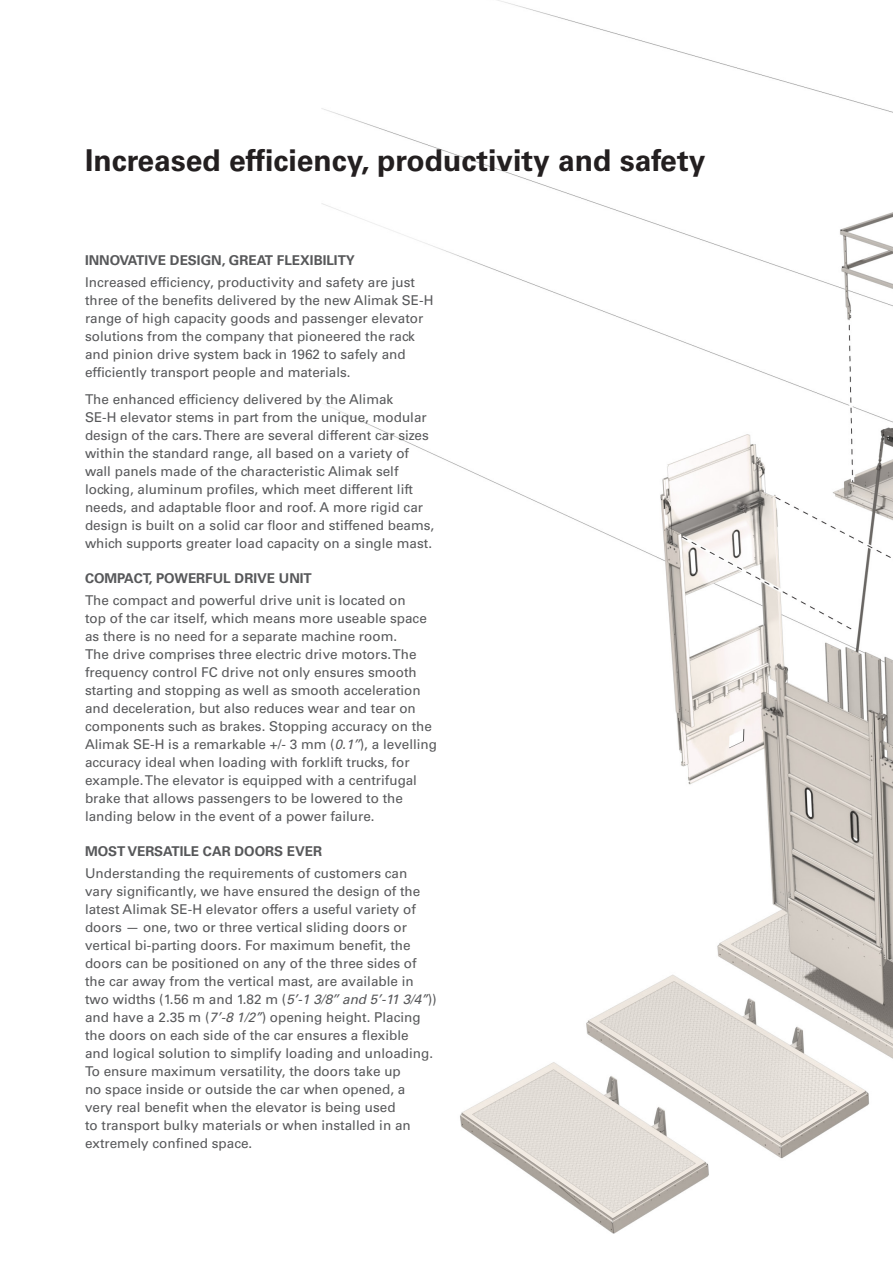
<style>
.page{position:relative;width:893px;height:1263px;background:#fff}
.page>*{position:absolute;margin:0;border:0;box-sizing:border-box;transform-origin:0 0}
.t1{font:700 30px "Univers LT Std";color:#231f20}
.Regular_text{font:13.5px/18px "Univers LT Std";color:#57585a}
.Headline{font:700 13.5px "Univers LT Std";color:#57585a}
.s1{font-style:italic}
</style>
<div class="page">
<img style="left:321px;top:0;width:572px;height:1234px">
<p class="t1" style="left:85px;top:142px;width:622px">Increased efficiency, productivity and safety</p>
<p class="Headline" style="left:85px;top:252px;width:271px">INNOVATIVE DESIGN, GREAT FLEXIBILITY</p>
<p class="Regular_text" style="left:85px;top:273px;width:350px">Increased efficiency, productivity and safety are just three of the benefits delivered by the new Alimak SE-H range of high capacity goods and passenger elevator solutions from the company that pioneered the rack and pinion drive system back in 1962 to safely and efficiently transport people and materials.</p>
<p class="Regular_text" style="left:85px;top:390px;width:351px">The enhanced efficiency delivered by the Alimak<br>SE-H elevator stems in part from the unique, modular design of the cars. There are several different car sizes within the standard range, all based on a variety of wall panels made of the characteristic Alimak self locking, aluminum profiles, which meet different lift needs, and adaptable floor and roof. A more rigid car design is built on a solid car floor and stiffened beams, which supports greater load capacity on a single mast.</p>
<p class="Headline" style="left:85px;top:570px;width:228px">COMPACT, POWERFUL DRIVE UNIT</p>
<p class="Regular_text" style="left:85px;top:591px;width:354px">The compact and powerful drive unit is located on<br>top of the car itself, which means more useable space as there is no need for a separate machine room.<br>The drive comprises three electric drive motors. The frequency control FC drive not only ensures smooth starting and stopping as well as smooth acceleration and deceleration, but also reduces wear and tear on components such as brakes. Stopping accuracy on the Alimak SE-H is a remarkable +/- 3 mm (<span class="s1">0.1’’</span>), a levelling accuracy ideal when loading with forklift trucks, for example. The elevator is equipped with a centrifugal brake that allows passengers to be lowered to the landing below in the event of a power failure.</p>
<p class="Headline" style="left:85px;top:843px;width:239px">MOST VERSATILE CAR DOORS EVER</p>
<p class="Regular_text" style="left:85px;top:864px;width:353px">Understanding the requirements of customers can vary significantly, we have ensured the design of the latest Alimak SE-H elevator offers a useful variety of doors — one, two or three vertical sliding doors or vertical bi-parting doors. For maximum benefit, the doors can be positioned on any of the three sides of the car away from the vertical mast, are available in two widths (1.56 m and 1.82 m (<span class="s1">5’-1 3/8’’ and 5’-11 3/4’’</span>)) and have a 2.35 m (<span class="s1">7’-8 1/2’’</span>) opening height. Placing the doors on each side of the car ensures a flexible<br>and logical solution to simplify loading and unloading.<br>To ensure maximum versatility, the doors take up<br>no space inside or outside the car when opened, a<br>very real benefit when the elevator is being used<br>to transport bulky materials or when installed in an extremely confined space.</p>
</div>
